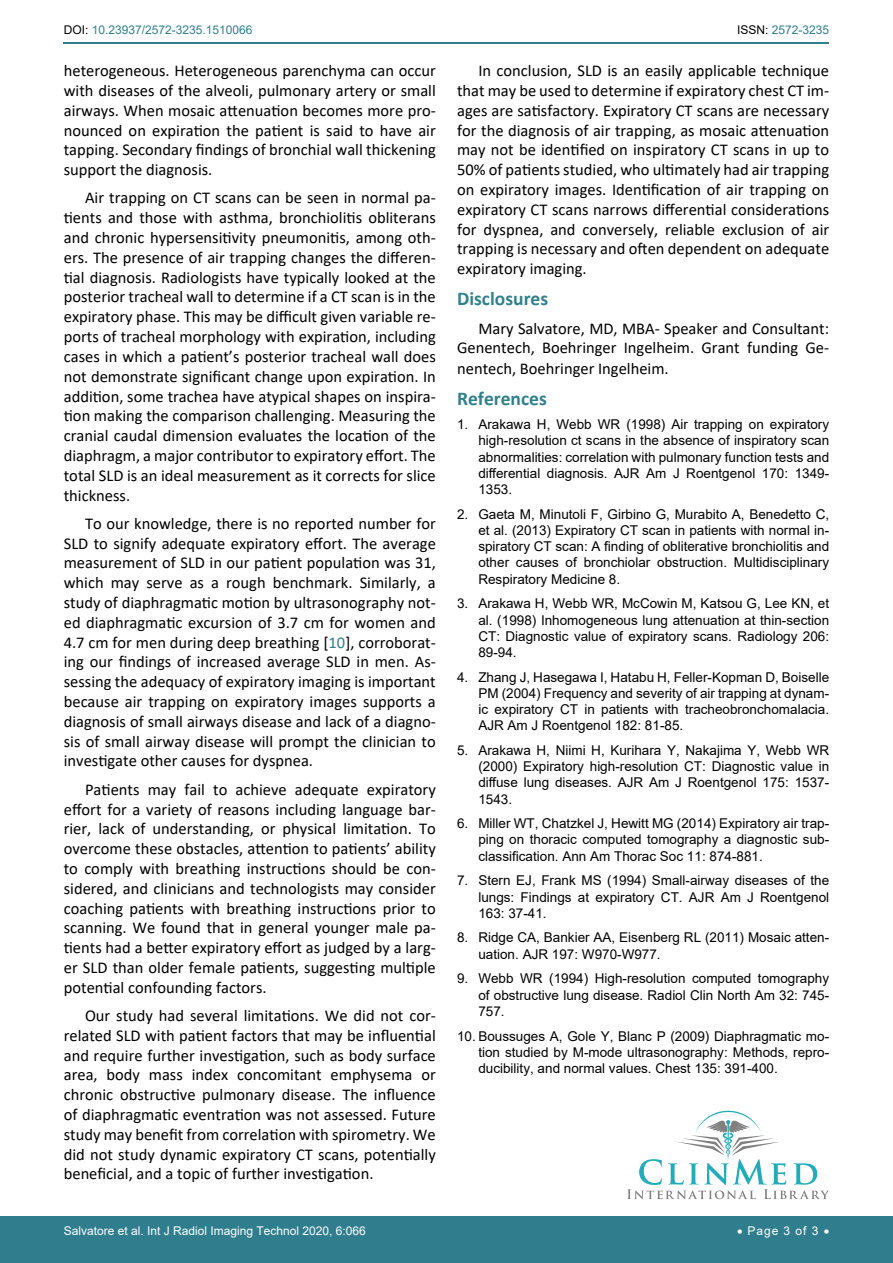
<style>
.page{position:relative;width:893px;height:1263px;background:#fff}
.page>*{position:absolute;margin:0;border:0;box-sizing:border-box;transform-origin:0 0}
.t1{font:700 19.5px "Calibri";color:#30808d}
.t2{font:16.5px/19.8px "Calibri";color:#000;text-align:justify}
.t3{font:13.5px/16.2px "Arial";color:#000;text-align:justify}
.t4{font:12px "Arial";color:#fff}
.t5{font:12px "Arial";color:#30808d}
.s1{color:#000}
.s2{color:#30808d}
</style>
<div class="page">
<hr style="left:64px;top:42px;width:765px;height:1px;background:#30808d">
<div style="left:0;top:1217px;width:893px;height:46px;background:#307d8d"></div>
<svg style="left:627px;top:1111px;width:202px;height:88px"></svg>
<p class="t5" style="left:64px;top:22px;width:190px"><span class="s1">DOI:</span> 10.23937/2572-3235.1510066</p>
<p class="t5" style="left:737px;top:22px;width:94px"><span class="s1">ISSN:</span> 2572-3235</p>
<p class="t2" style="left:64px;top:60px;width:374px">heterogeneous. Heterogeneous parenchyma can occur with diseases of the alveoli, pulmonary artery or small airways. When mosaic attenuation becomes more pro&shy;nounced on expiration the patient is said to have air tapping. Secondary findings of bronchial wall thickening support the diagnosis.</p>
<p class="t2" style="left:64px;top:188px;width:374px;text-indent:21px">Air trapping on CT scans can be seen in normal pa&shy;tients and those with asthma, bronchiolitis obliterans and chronic hypersensitivity pneumonitis, among oth&shy;ers. The presence of air trapping changes the differen&shy;tial diagnosis. Radiologists have typically looked at the posterior tracheal wall to determine if a CT scan is in the expiratory phase. This may be difficult given variable re&shy;ports of tracheal morphology with expiration, including cases in which a patient’s posterior tracheal wall does not demonstrate significant change upon expiration. In addition, some trachea have atypical shapes on inspira&shy;tion making the comparison challenging. Measuring the cranial caudal dimension evaluates the location of the diaphragm, a major contributor to expiratory effort. The total SLD is an ideal measurement as it corrects for slice thickness.</p>
<p class="t2" style="left:64px;top:513px;width:374px;text-indent:21px">To our knowledge, there is no reported number for SLD to signify adequate expiratory effort. The average measurement of SLD in our patient population was 31, which may serve as a rough benchmark. Similarly, a study of diaphragmatic motion by ultrasonography not&shy;ed diaphragmatic excursion of 3.7 cm for women and 4.7 cm for men during deep breathing [<span class="s2">10</span>], corroborat&shy;ing our findings of increased average SLD in men. As&shy;sessing the adequacy of expiratory imaging is important because air trapping on expiratory images supports a diagnosis of small airways disease and lack of a diagno&shy;sis of small airway disease will prompt the clinician to investigate other causes for dyspnea.</p>
<p class="t2" style="left:64px;top:779px;width:374px;text-indent:21px">Patients may fail to achieve adequate expiratory effort for a variety of reasons including language bar&shy;rier, lack of understanding, or physical limitation. To overcome these obstacles, attention to patients’ ability to comply with breathing instructions should be con&shy;sidered, and clinicians and technologists may consider coaching patients with breathing instructions prior to scanning. We found that in general younger male pa&shy;tients had a better expiratory effort as judged by a larg&shy;er SLD than older female patients, suggesting multiple potential confounding factors.</p>
<p class="t2" style="left:64px;top:1005px;width:374px;text-indent:21px">Our study had several limitations. We did not cor&shy;related SLD with patient factors that may be influential and require further investigation, such as body surface area, body mass index concomitant emphysema or chronic obstructive pulmonary disease. The influence of diaphragmatic eventration was not assessed. Future study may benefit from correlation with spirometry. We did not study dynamic expiratory CT scans, potentially beneficial, and a topic of further investigation.</p>
<p class="t2" style="left:457px;top:60px;width:374px;text-indent:21px">In conclusion, SLD is an easily applicable technique that may be used to determine if expiratory chest CT im&shy;ages are satisfactory. Expiratory CT scans are necessary for the diagnosis of air trapping, as mosaic attenuation may not be identified on inspiratory CT scans in up to 50% of patients studied, who ultimately had air trapping on expiratory images. Identification of air trapping on expiratory CT scans narrows differential considerations for dyspnea, and conversely, reliable exclusion of air trapping is necessary and often dependent on adequate expiratory imaging.</p>
<p class="t1" style="left:457px;top:285px;width:93px">Disclosures</p>
<p class="t2" style="left:457px;top:318px;width:374px;text-indent:21px">Mary Salvatore, MD, MBA- Speaker and Consultant:<br>Genentech, Boehringer Ingelheim. Grant funding Ge&shy;nentech, Boehringer Ingelheim.</p>
<p class="t1" style="left:457px;top:384px;width:91px">References</p>
<p class="t3" style="left:478px;top:416px;width:352px;text-indent:-21px">1. Arakawa H, Webb WR (1998) Air trapping on expiratory high-resolution ct scans in the absence of inspiratory scan abnormalities: correlation with pulmonary function tests and differential diagnosis. AJR Am J Roentgenol 170: 1349- 1353.</p>
<p class="t3" style="left:478px;top:506px;width:352px;text-indent:-21px">2. Gaeta M, Minutoli F, Girbino G, Murabito A, Benedetto C, et al. (2013) Expiratory CT scan in patients with normal in&shy;spiratory CT scan: A finding of obliterative bronchiolitis and other causes of bronchiolar obstruction. Multidisciplinary Respiratory Medicine 8.</p>
<p class="t3" style="left:478px;top:595px;width:352px;text-indent:-21px">3. Arakawa H, Webb WR, McCowin M, Katsou G, Lee KN, et al. (1998) Inhomogeneous lung attenuation at thin-section CT: Diagnostic value of expiratory scans. Radiology 206:<br>89-94.</p>
<p class="t3" style="left:478px;top:669px;width:352px;text-indent:-21px">4. Zhang J, Hasegawa I, Hatabu H, Feller-Kopman D, Boiselle PM (2004) Frequency and severity of air trapping at dynam&shy;ic expiratory CT in patients with tracheobronchomalacia.<br>AJR Am J Roentgenol 182: 81-85.</p>
<p class="t3" style="left:478px;top:742px;width:352px;text-indent:-21px">5. Arakawa H, Niimi H, Kurihara Y, Nakajima Y, Webb WR (2000) Expiratory high-resolution CT: Diagnostic value in diffuse lung diseases. AJR Am J Roentgenol 175: 1537- 1543.</p>
<p class="t3" style="left:478px;top:815px;width:352px;text-indent:-21px">6. Miller WT, Chatzkel J, Hewitt MG (2014) Expiratory air trap&shy;ping on thoracic computed tomography a diagnostic sub&shy;classification. Ann Am Thorac Soc 11: 874-881.</p>
<p class="t3" style="left:478px;top:872px;width:352px;text-indent:-21px">7. Stern EJ, Frank MS (1994) Small-airway diseases of the lungs: Findings at expiratory CT. AJR Am J Roentgenol 163: 37-41.</p>
<p class="t3" style="left:478px;top:929px;width:352px;text-indent:-21px">8. Ridge CA, Bankier AA, Eisenberg RL (2011) Mosaic atten&shy;uation. AJR 197: W970-W977.</p>
<p class="t3" style="left:478px;top:970px;width:352px;text-indent:-21px">9. Webb WR (1994) High-resolution computed tomography of obstructive lung disease. Radiol Clin North Am 32: 745- 757.</p>
<p class="t3" style="left:478px;top:1027px;width:352px;text-indent:-21px">10. Boussuges A, Gole Y, Blanc P (2009) Diaphragmatic mo&shy;tion studied by M-mode ultrasonography: Methods, repro&shy;ducibility, and normal values. Chest 135: 391-400.</p>
<p class="t4" style="left:64px;top:1223px;width:304px">Salvatore et al. Int J Radiol Imaging Technol 2020, 6:066</p>
<p class="t4" style="left:737px;top:1223px;width:94px">• Page 3 of 3 •</p>
</div>
